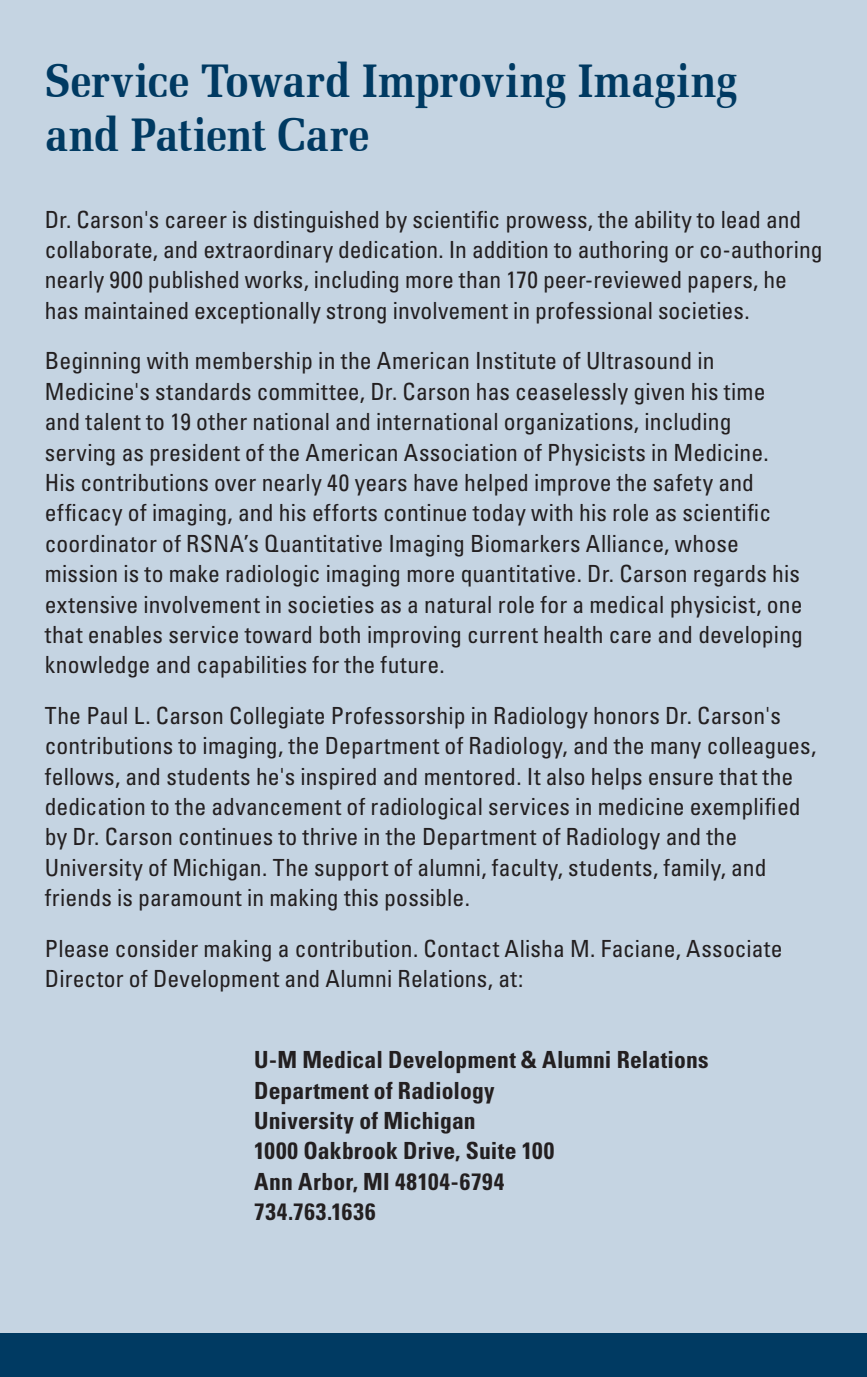
<style>
.page{position:relative;width:867px;height:1377px;background:#c5d4e2}
.page>*{position:absolute;margin:0;border:0;box-sizing:border-box;transform-origin:0 0}
.t1{font:700 47.25px/54px "Zapf Elliptical 711 BT";letter-spacing:-.005em;color:#003a62;scale:.9 1}
.t2{font:condensed 23.62px/30.4px "Univers LT Std";letter-spacing:.005em;color:#231f20}
.t3{font:700 condensed 23.62px/30.4px "Univers LT Std";letter-spacing:.005em;color:#231f20}
</style>
<div class="page">
<div style="left:0;top:1333px;width:867px;height:44px;background:#003a62"></div>
<h1 class="t1" style="left:45px;top:53px;width:771px">Service Toward Improving Imaging and Patient Care</h1>
<p class="t2" style="left:45px;top:204px;width:779px">Dr. Carson's career is distinguished by scientific prowess, the ability to lead and collaborate, and extraordinary dedication. In addition to authoring or co-authoring nearly 900 published works, including more than 170 peer-reviewed papers, he has maintained exceptionally strong involvement in professional societies.</p>
<p class="t2" style="left:45px;top:346px;width:759px">Beginning with membership in the American Institute of Ultrasound in Medicine's standards committee, Dr. Carson has ceaselessly given his time and talent to 19 other national and international organizations, including serving as president of the American Association of Physicists in Medicine.<br>His contributions over nearly 40 years have helped improve the safety and efficacy of imaging, and his efforts continue today with his role as scientific coordinator of RSNA’s Quantitative Imaging Biomarkers Alliance, whose mission is to make radiologic imaging more quantitative. Dr. Carson regards his extensive involvement in societies as a natural role for a medical physicist, one that enables service toward both improving current health care and developing knowledge and capabilities for the future.</p>
<p class="t2" style="left:45px;top:700px;width:773px">The Paul L. Carson Collegiate Professorship in Radiology honors Dr. Carson's contributions to imaging, the Department of Radiology, and the many colleagues, fellows, and students he's inspired and mentored. It also helps ensure that the dedication to the advancement of radiological services in medicine exemplified by Dr. Carson continues to thrive in the Department of Radiology and the University of Michigan. The support of alumni, faculty, students, family, and friends is paramount in making this possible.</p>
<p class="t2" style="left:45px;top:933px;width:739px">Please consider making a contribution. Contact Alisha M. Faciane, Associate<br>Director of Development and Alumni Relations, at:</p>
<p class="t3" style="left:254px;top:1045px;width:456px">U-M Medical Development &amp; Alumni Relations<br>Department of Radiology<br>University of Michigan<br>1000 Oakbrook Drive, Suite 100<br>Ann Arbor, MI 48104-6794<br>734.763.1636</p>
</div>
